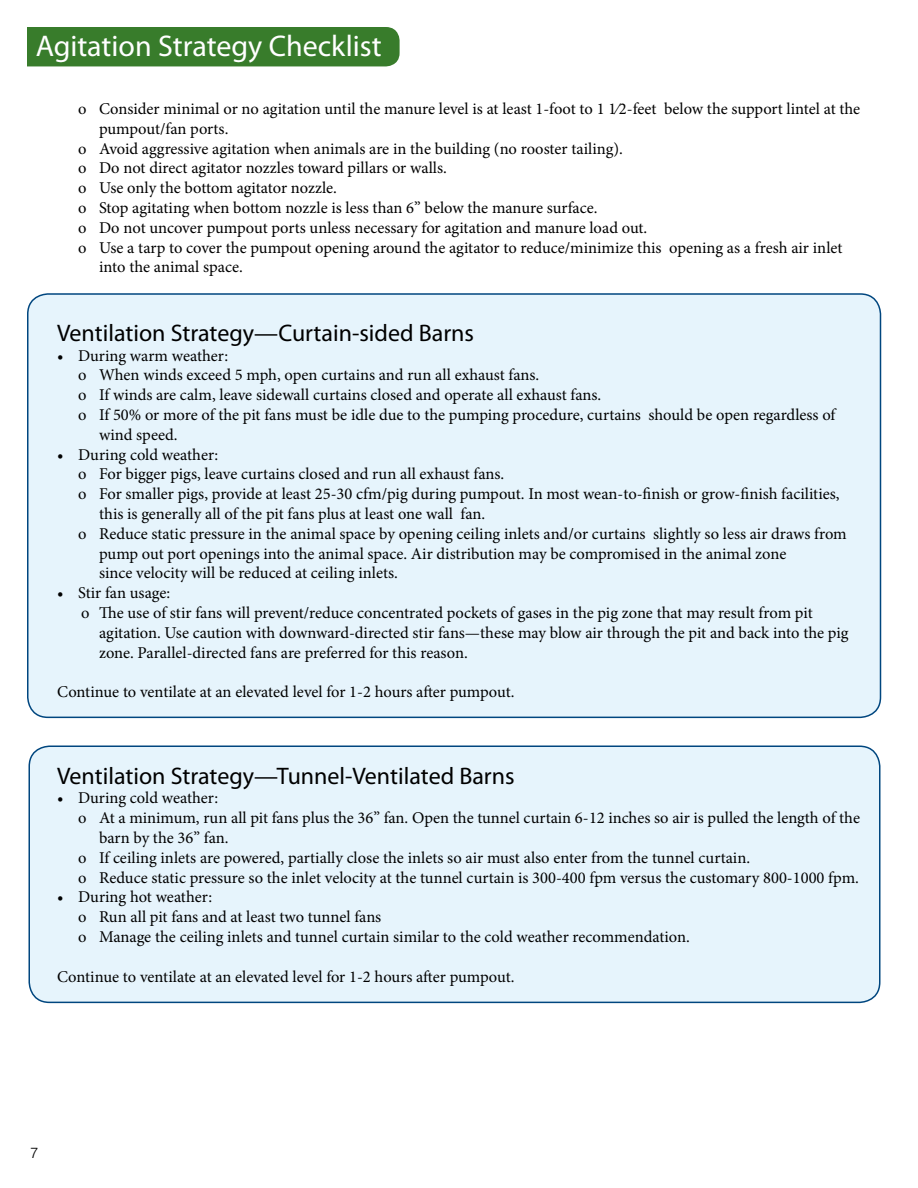
<style>
.page{position:relative;width:918px;height:1188px;background:#fff}
.page>*{position:absolute;margin:0;border:0;box-sizing:border-box;transform-origin:0 0}
.t1{font:30px "Myriad Pro";color:#fff}
.t2{font:24px "Myriad Pro";color:#000}
.t3{font:16.5px/19.8px "Minion Pro";color:#000}
.t4{font:300 15px "Swiss 721 BT";color:#000}
</style>
<div class="page">
<div style="left:27px;top:27px;width:373px;height:39px;background:#387c2b"></div>
<div style="left:28px;top:294px;width:852px;height:423px;background:#e6f4fc;border-radius:20px"></div>
<div style="left:27px;top:293px;width:854px;height:425px;border:2px solid #00467f;border-radius:20px"></div>
<div style="left:29px;top:746px;width:851px;height:256px;background:#e6f4fc;border-radius:20px"></div>
<div style="left:28px;top:746px;width:852px;height:257px;border:2px solid #00467f;border-radius:20px"></div>
<h1 class="t1" style="left:36px;top:27px;width:347px">Agitation Strategy Checklist</h1>
<p class="t3" style="left:78px;top:99px;width:784px">o Consider minimal or no agitation until the manure level is at least 1-foot to 1 1⁄2-feet below the support lintel at the</p>
<p class="t3" style="left:99px;top:119px;width:131px">pumpout/fan ports.</p>
<p class="t3" style="left:78px;top:139px;width:546px">o Avoid aggressive agitation when animals are in the building (no rooster tailing).</p>
<p class="t3" style="left:78px;top:158px;width:370px">o Do not direct agitator nozzles toward pillars or walls.</p>
<p class="t3" style="left:78px;top:178px;width:262px">o Use only the bottom agitator nozzle.  </p>
<p class="t3" style="left:78px;top:198px;width:521px">o Stop agitating when bottom nozzle is less than 6” below the manure surface.</p>
<p class="t3" style="left:78px;top:218px;width:571px">o Do not uncover pumpout ports unless necessary for agitation and manure load out.</p>
<p class="t3" style="left:78px;top:238px;width:766px">o Use a tarp to cover the pumpout opening around the agitator to reduce/minimize this   opening as a fresh air inlet</p>
<p class="t3" style="left:99px;top:257px;width:145px">into the animal space.</p>
<h2 class="t2" style="left:57px;top:318px;width:419px">Ventilation Strategy—Curtain-sided Barns</h2>
<p class="t3" style="left:57px;top:346px;width:173px">• During warm weather:</p>
<p class="t3" style="left:78px;top:365px;width:463px">o When winds exceed 5 mph, open curtains and run all exhaust fans.</p>
<p class="t3" style="left:78px;top:385px;width:525px">o If winds are calm, leave sidewall curtains closed and operate all exhaust fans.</p>
<p class="t3" style="left:78px;top:405px;width:759px">o If 50% or more of the pit fans must be idle due to the pumping procedure, curtains should be open regardless of</p>
<p class="t3" style="left:99px;top:425px;width:80px">wind speed.</p>
<p class="t3" style="left:57px;top:445px;width:163px">• During cold weather:</p>
<p class="t3" style="left:78px;top:464px;width:428px">o For bigger pigs, leave curtains closed and run all exhaust fans.</p>
<p class="t3" style="left:78px;top:484px;width:763px">o For smaller pigs, provide at least 25-30 cfm/pig during pumpout. In most wean-to-finish or grow-finish facilities,</p>
<p class="t3" style="left:99px;top:504px;width:388px">this is generally all of the pit fans plus at least one wall fan.</p>
<p class="t3" style="left:78px;top:524px;width:770px">o Reduce static pressure in the animal space by opening ceiling inlets and/or curtains slightly so less air draws from</p>
<p class="t3" style="left:99px;top:544px;width:689px">pump out port openings into the animal space. Air distribution may be compromised in the animal zone</p>
<p class="t3" style="left:99px;top:563px;width:300px">since velocity will be reduced at ceiling inlets.</p>
<p class="t3" style="left:57px;top:583px;width:115px">• Stir fan usage:</p>
<p class="t3" style="left:81px;top:603px;width:733px">o The use of stir fans will prevent/reduce concentrated pockets of gases in the pig zone that may result from pit</p>
<p class="t3" style="left:99px;top:623px;width:751px">agitation. Use caution with downward-directed stir fans—these may blow air through the pit and back into the pig</p>
<p class="t3" style="left:99px;top:643px;width:370px">zone. Parallel-directed fans are preferred for this reason.</p>
<p class="t3" style="left:57px;top:682px;width:459px">Continue to ventilate at an elevated level for 1-2 hours after pumpout.</p>
<h2 class="t2" style="left:57px;top:761px;width:459px">Ventilation Strategy—Tunnel-Ventilated Barns</h2>
<p class="t3" style="left:57px;top:788px;width:163px">• During cold weather:</p>
<p class="t3" style="left:78px;top:808px;width:784px">o At a minimum, run all pit fans plus the 36” fan. Open the tunnel curtain 6-12 inches so air is pulled the length of the</p>
<p class="t3" style="left:99px;top:828px;width:131px">barn by the 36” fan.</p>
<p class="t3" style="left:78px;top:848px;width:674px">o If ceiling inlets are powered, partially close the inlets so air must also enter from the tunnel curtain.</p>
<p class="t3" style="left:78px;top:868px;width:782px">o Reduce static pressure so the inlet velocity at the tunnel curtain is 300-400 fpm versus the customary 800-1000 fpm.</p>
<p class="t3" style="left:78px;top:887px;width:613px;text-indent:-21px">• During hot weather:<br>o Run all pit fans and at least two tunnel fans<br>o Manage the ceiling inlets and tunnel curtain similar to the cold weather recommendation.</p>
<p class="t3" style="left:57px;top:967px;width:459px">Continue to ventilate at an elevated level for 1-2 hours after pumpout.</p>
<p class="t4" style="left:30px;top:1144px;width:9px">7</p>
</div>
